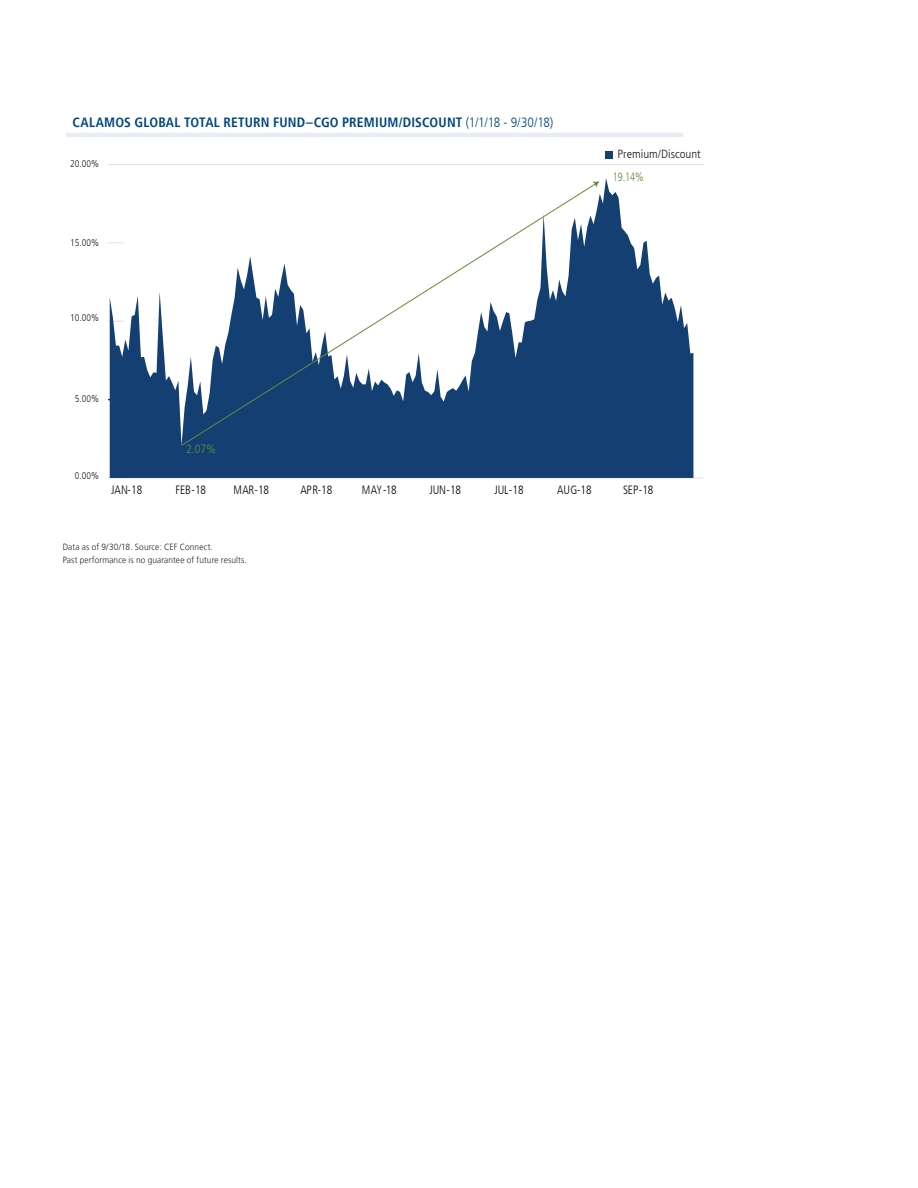
<style>
.page{position:relative;width:918px;height:1188px;background:#fff}
.page>*{position:absolute;margin:0;border:0;box-sizing:border-box;transform-origin:0 0}
.t1{font:700 condensed 13.5px "Frutiger LT";letter-spacing:.015em;color:#00467e}
.t2{font:300 condensed 12px "Frutiger LT";letter-spacing:-.005em;color:#040503;scale:.96 1}
.t3{font:300 condensed 12px "Frutiger LT";color:#628c3c;scale:.87 1}
.t4{font:300 condensed 12px "Frutiger LT";color:#628c3c}
.t5{font:300 condensed 11.85px "Frutiger LT";color:#201d1e;scale:1.07 1}
.t6{font:300 condensed 9.75px "Frutiger LT";color:#201d1e}
.t7{font:300 9px/13px "Frutiger LT";letter-spacing:.015em;color:#231f20;scale:.92 1}
.s1{font-weight:300}
</style>
<div class="page">
<div style="left:605px;top:151px;width:8px;height:7px;background:#124073"></div>
<hr style="left:116px;top:478px;width:587px;height:1px;background:#e0e0df">
<hr style="left:108px;top:164px;width:595px;height:1px;background:#e0e0df">
<svg style="left:110px;top:178px;width:583px;height:300px;fill:#133f72"></svg>
<svg style="left:180px;top:183px;width:417px;height:264px"></svg>
<svg style="left:592px;top:181px;width:8px;height:7px"></svg>
<hr style="left:66px;top:133px;width:617px;height:4px;background:#e7edf2">
<h1 class="t1" style="left:73px;top:115px;width:482px">CALAMOS GLOBAL TOTAL RETURN FUND–CGO PREMIUM/DISCOUNT <span class="s1">(1/1/18 - 9/30/18)</span></h1>
<p class="t6" style="left:70px;top:158px;width:30px">20.00%</p>
<p class="t6" style="left:70px;top:237px;width:30px">15.00%</p>
<p class="t6" style="left:70px;top:312px;width:30px">10.00%</p>
<p class="t6" style="left:75px;top:394px;width:26px">5.00%</p>
<p class="t6" style="left:75px;top:470px;width:26px">0.00%</p>
<h2 class="t4" style="left:186px;top:442px;width:31px">2.07%</h2>
<h3 class="t5" style="left:617px;top:147px;width:79px">Premium/Discount</h3>
<h2 class="t3" style="left:613px;top:170px;width:37px">19.14%</h2>
<h2 class="t2" style="left:111px;top:483px;width:34px">JAN-18</h2>
<h2 class="t2" style="left:176px;top:483px;width:33px">FEB-18</h2>
<h2 class="t2" style="left:234px;top:483px;width:38px">MAR-18</h2>
<h2 class="t2" style="left:300px;top:483px;width:35px">APR-18</h2>
<h2 class="t2" style="left:362px;top:483px;width:38px">MAY-18</h2>
<h2 class="t2" style="left:430px;top:483px;width:34px">JUN-18</h2>
<h2 class="t2" style="left:494px;top:483px;width:32px">JUL-18</h2>
<h2 class="t2" style="left:557px;top:483px;width:37px">AUG-18</h2>
<h2 class="t2" style="left:623px;top:483px;width:33px">SEP-18</h2>
<p class="t7" style="left:63px;top:541px;width:202px">Data as of 9/30/18. Source: CEF Connect.<br>Past performance is no guarantee of future results.</p>
</div>
